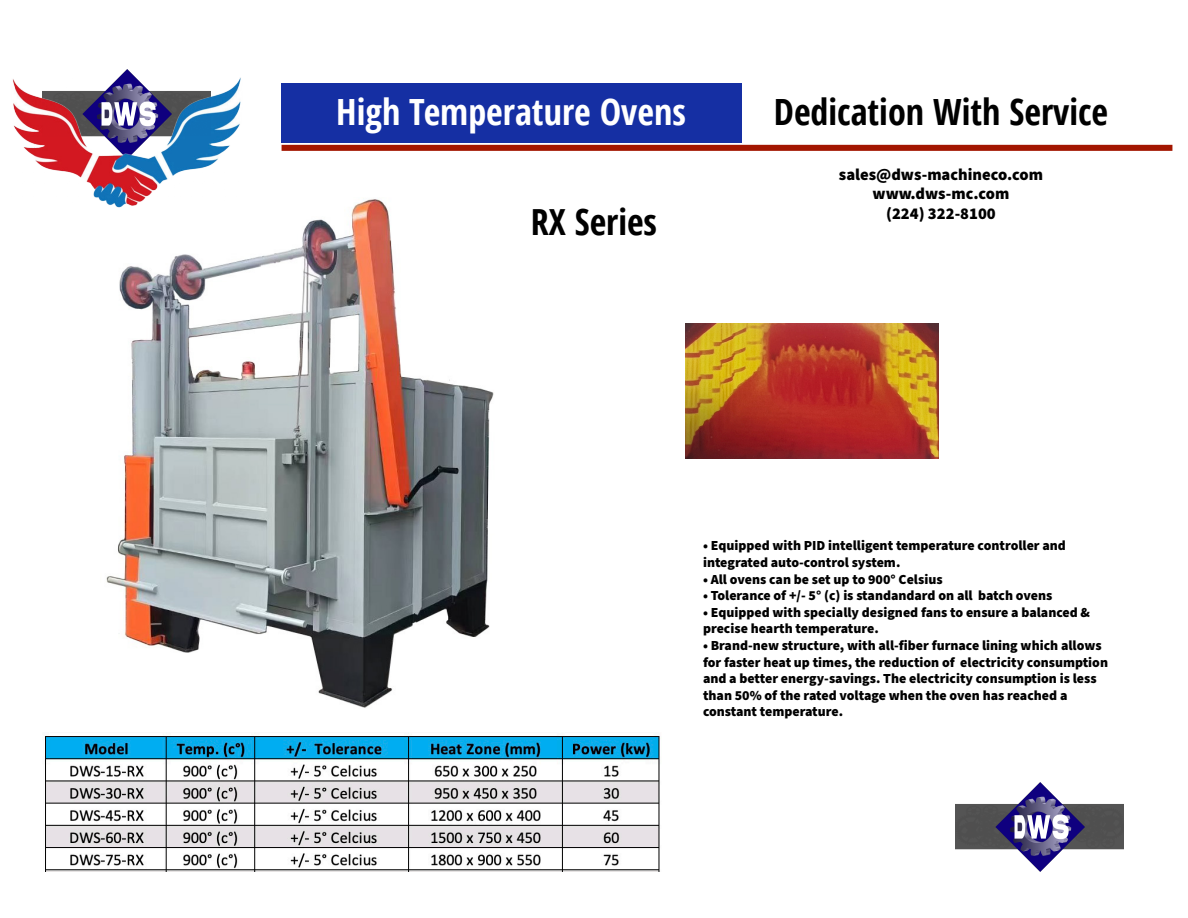
<style>
.page{position:relative;width:1188px;height:918px;background:#fff}
.page>*{position:absolute;margin:0;border:0;box-sizing:border-box;transform-origin:0 0}
.t1{font:700 condensed 36.15px "Open Sans";color:#000}
.t2{font:700 condensed 36.15px "Open Sans";color:#fff}
.t3{font:700 condensed 36px "Open Sans";color:#000}
.t4{font:900 16.5px/19.8px "Source Sans Pro";color:#000;text-align:center}
.t5{font:900 13.8px/16.6px "Source Sans Pro";color:#000}
</style>
<div class="page">
<img style="left:119px;top:70px;width:16px;height:7px">
<img style="left:106px;top:199px;width:388px;height:509px">
<img style="left:12px;top:77px;width:231px;height:131px">
<div style="left:282px;top:83px;width:460px;height:59px;background:#152fa3"></div>
<div style="left:282px;top:145px;width:890px;height:6px;background:#a31600"></div>
<img style="left:45px;top:732px;width:616px;height:140px">
<img style="left:686px;top:323px;width:253px;height:136px">
<img style="left:955px;top:783px;width:168px;height:89px">
<h1 class="t2" style="left:336px;top:87px;width:351px">High Temperature Ovens</h1>
<h1 class="t1" style="left:774px;top:87px;width:336px">Dedication With Service</h1>
<h2 class="t3" style="left:531px;top:196px;width:128px">RX Series</h2>
<p class="t4" style="left:839px;top:165px;width:206px">sales@dws-machineco.com www.dws-mc.com<br>(224) 322-8100</p>
<p class="t5" style="left:703px;top:538px;width:364px">• Equipped with PID intelligent temperature controller and integrated auto-control system.</p>
<p class="t5" style="left:703px;top:571px;width:241px">• All ovens can be set up to 900° Celsius</p>
<p class="t5" style="left:703px;top:588px;width:351px">• Tolerance of +/- 5° (c) is standandard on all batch ovens</p>
<p class="t5" style="left:703px;top:604px;width:389px">• Equipped with specially designed fans to ensure a balanced &amp; precise hearth temperature.</p>
<p class="t5" style="left:703px;top:637px;width:407px">• Brand-new structure, with all-fiber furnace lining which allows for faster heat up times, the reduction of electricity consumption and a better energy-savings. The electricity consumption is less than 50% of the rated voltage when the oven has reached a constant temperature.</p>
</div>
